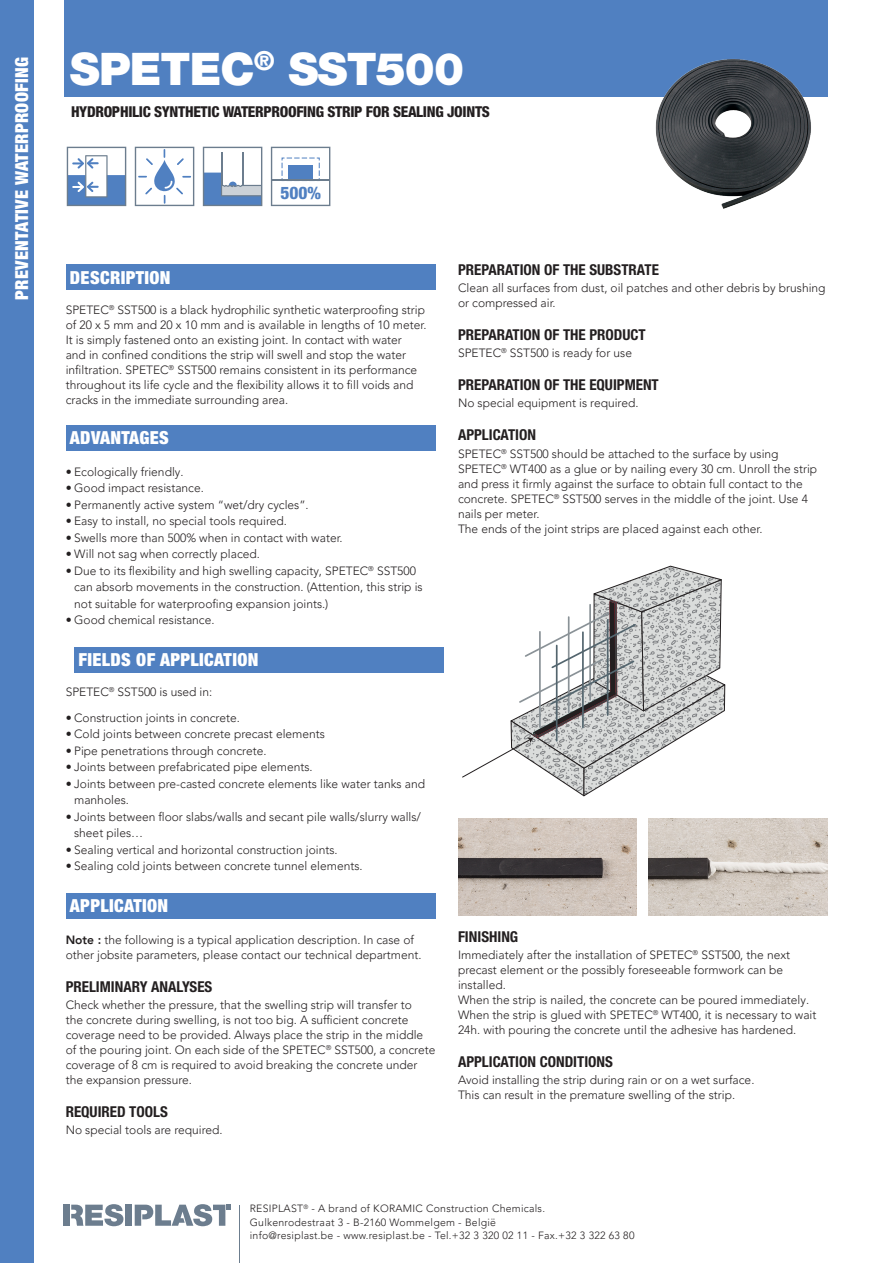
<style>
.page{position:relative;width:893px;height:1263px;background:#fff}
.page>*{position:absolute;margin:0;border:0;box-sizing:border-box;transform-origin:0 0}
.t1{font:900 45px "Helvetica Neue LT Std";letter-spacing:-.02em;color:#fff}
.t2{font:900 condensed 18px "Helvetica Neue LT Std";letter-spacing:.02em;color:#fff}
.t3{font:800 condensed 17.4px "Helvetica Neue LT Std";color:#5080c1}
.BODY_TEXT{font:700 condensed 15px "Helvetica Neue LT Std";color:#231f20}
.t4{font:800 condensed 15px "Helvetica Neue LT Std";letter-spacing:-.02em;color:#231f20}
.TItle_niv_2{font:700 condensed 15px "Helvetica Neue LT Std";color:#231f20}
.BODY_TEXT-2{font:300 12px/15px "Avenir LT Pro";color:#231f20}
.t5{font:300 10.5px/13.5px "Avenir LT Pro";letter-spacing:.025em;color:#231f20}
.s1{font-weight:800}
</style>
<div class="page">
<div style="left:0;top:0;width:34px;height:1263px;background:#5080c1"></div>
<hr style="left:240px;top:1205px;width:1px;height:58px;background:#6c7d8e">
<div style="left:125px;top:1205px;width:7px;height:21px;background:#6c7d8e"></div>
<div style="left:64px;top:1205px;width:6px;height:21px;background:#6c7d8e"></div>
<svg style="left:71px;top:1204px;width:52px;height:22px"></svg>
<svg style="left:135px;top:1204px;width:96px;height:22px"></svg>
<div style="left:66px;top:264px;width:370px;height:26px;background:#5080c1"></div>
<div style="left:66px;top:425px;width:370px;height:25px;background:#5080c1"></div>
<div style="left:74px;top:647px;width:370px;height:25px;background:#5080c1"></div>
<div style="left:66px;top:893px;width:370px;height:25px;background:#5080c1"></div>
<svg style="left:462px;top:565px;width:264px;height:232px"></svg>
<img style="left:458px;top:818px;width:179px;height:97px">
<img style="left:649px;top:818px;width:179px;height:97px">
<div style="left:65px;top:0;width:763px;height:97px;background:#5080c1"></div>
<svg style="left:67px;top:147px;width:59px;height:59px"></svg>
<svg style="left:135px;top:147px;width:59px;height:59px"></svg>
<svg style="left:203px;top:147px;width:59px;height:59px"></svg>
<hr style="left:221px;top:152px;width:1px;height:33px;background:#6c7d8e">
<hr style="left:242px;top:152px;width:1px;height:33px;background:#6c7d8e">
<svg style="left:271px;top:147px;width:59px;height:59px"></svg>
<hr style="left:271px;top:180px;width:59px;height:1px;background:#6c7d8e">
<img style="left:655px;top:59px;width:156px;height:150px">
<h2 class="t2" style="left:11px;top:300px;width:244px;rotate:-90deg">PREVENTATIVE WATERPROOFING</h2>
<p class="t1" style="left:70px;top:42px;width:396px">SPETEC<sup>®</sup> SST500</p>
<p class="t4" style="left:71px;top:103px;width:420px">HYDROPHILIC SYNTHETIC WATERPROOFING STRIP FOR SEALING JOINTS</p>
<p class="t3" style="left:280px;top:182px;width:42px">500%</p>
<p class="t2" style="left:70px;top:266px;width:102px">DESCRIPTION</p>
<p class="BODY_TEXT-2" style="left:66px;top:302px;width:362px">SPETEC<sup>®</sup> SST500 is a black hydrophilic synthetic waterproofing strip of 20 x 5 mm and 20 x 10 mm and is available in lengths of 10 meter.<br>It is simply fastened onto an existing joint. In contact with water<br>and in confined conditions the strip will swell and stop the water infiltration. SPETEC<sup>®</sup> SST500 remains consistent in its performance throughout its life cycle and the flexibility allows it to fill voids and cracks in the immediate surrounding area.</p>
<p class="t2" style="left:70px;top:427px;width:100px">ADVANTAGES</p>
<p class="BODY_TEXT-2" style="left:66px;top:464px;width:119px">• Ecologically friendly.</p>
<p class="BODY_TEXT-2" style="left:66px;top:481px;width:140px">• Good impact resistance.</p>
<p class="BODY_TEXT-2" style="left:66px;top:497px;width:245px">• Permanently active system “wet/dry cycles”.</p>
<p class="BODY_TEXT-2" style="left:66px;top:514px;width:223px">• Easy to install, no special tools required.</p>
<p class="BODY_TEXT-2" style="left:66px;top:530px;width:278px">• Swells more than 500% when in contact with water.</p>
<p class="BODY_TEXT-2" style="left:66px;top:547px;width:196px">• Will not sag when correctly placed.</p>
<p class="BODY_TEXT-2" style="left:74px;top:562px;width:350px;line-height:16.5px;text-indent:-9px">• Due to its flexibility and high swelling capacity, SPETEC<sup>®</sup> SST500 can absorb movements in the construction. (Attention, this strip is not suitable for waterproofing expansion joints.)</p>
<p class="BODY_TEXT-2" style="left:66px;top:613px;width:150px">• Good chemical resistance.</p>
<p class="t2" style="left:78px;top:649px;width:181px">FIELDS OF APPLICATION</p>
<p class="BODY_TEXT-2" style="left:66px;top:685px;width:148px">SPETEC<sup>®</sup> SST500 is used in:</p>
<p class="BODY_TEXT-2" style="left:66px;top:710px;width:176px">• Construction joints in concrete.</p>
<p class="BODY_TEXT-2" style="left:66px;top:727px;width:261px">• Cold joints between concrete precast elements</p>
<p class="BODY_TEXT-2" style="left:66px;top:743px;width:202px">• Pipe penetrations through concrete.</p>
<p class="BODY_TEXT-2" style="left:66px;top:760px;width:249px">• Joints between prefabricated pipe elements.</p>
<p class="BODY_TEXT-2" style="left:74px;top:776px;width:352px;line-height:16.5px;text-indent:-9px">• Joints between pre-casted concrete elements like water tanks and manholes.</p>
<p class="BODY_TEXT-2" style="left:74px;top:809px;width:348px;line-height:16.5px;text-indent:-9px">• Joints between floor slabs/walls and secant pile walls/slurry walls/ sheet piles…</p>
<p class="BODY_TEXT-2" style="left:66px;top:842px;width:273px">• Sealing vertical and horizontal construction joints.</p>
<p class="BODY_TEXT-2" style="left:66px;top:859px;width:298px">• Sealing cold joints between concrete tunnel elements.</p>
<p class="t2" style="left:70px;top:895px;width:100px">APPLICATION</p>
<p class="BODY_TEXT-2" style="left:66px;top:932px;width:357px"><span class="s1">Note :</span> the following is a typical application description. In case of other jobsite parameters, please contact our technical department.</p>
<p class="TItle_niv_2" style="left:66px;top:977px;width:148px">PRELIMINARY ANALYSES</p>
<p class="BODY_TEXT-2" style="left:66px;top:997px;width:371px">Check whether the pressure, that the swelling strip will transfer to<br>the concrete during swelling, is not too big. A sufficient concrete coverage need to be provided. Always place the strip in the middle of the pouring joint. On each side of the SPETEC<sup>®</sup> SST500, a concrete coverage of 8 cm is required to avoid breaking the concrete under the expansion pressure.</p>
<p class="BODY_TEXT" style="left:66px;top:1103px;width:104px">REQUIRED TOOLS</p>
<p class="BODY_TEXT-2" style="left:66px;top:1123px;width:158px">No special tools are required.</p>
<p class="BODY_TEXT" style="left:458px;top:261px;width:202px">PREPARATION OF THE SUBSTRATE</p>
<p class="BODY_TEXT-2" style="left:458px;top:281px;width:369px">Clean all surfaces from dust, oil patches and other debris by brushing or compressed air.</p>
<p class="BODY_TEXT" style="left:458px;top:326px;width:189px">PREPARATION OF THE PRODUCT</p>
<p class="BODY_TEXT-2" style="left:458px;top:346px;width:175px">SPETEC<sup>®</sup> SST500 is ready for use</p>
<p class="BODY_TEXT" style="left:458px;top:376px;width:202px">PREPARATION OF THE EQUIPMENT</p>
<p class="BODY_TEXT-2" style="left:458px;top:396px;width:182px">No special equipment is required.</p>
<p class="BODY_TEXT" style="left:458px;top:426px;width:80px">APPLICATION</p>
<p class="BODY_TEXT-2" style="left:458px;top:446px;width:361px">SPETEC<sup>®</sup> SST500 should be attached to the surface by using SPETEC<sup>®</sup> WT400 as a glue or by nailing every 30 cm. Unroll the strip and press it firmly against the surface to obtain full contact to the concrete. SPETEC<sup>®</sup> SST500 serves in the middle of the joint. Use 4 nails per meter.</p>
<p class="BODY_TEXT-2" style="left:458px;top:521px;width:306px">The ends of the joint strips are placed against each other.</p>
<p class="TItle_niv_2" style="left:458px;top:927px;width:62px">FINISHING</p>
<p class="BODY_TEXT-2" style="left:458px;top:947px;width:334px">Immediately after the installation of SPETEC<sup>®</sup> SST500, the next precast element or the possibly foreseeable formwork can be installed.</p>
<p class="BODY_TEXT-2" style="left:458px;top:992px;width:353px">When the strip is nailed, the concrete can be poured immediately.</p>
<p class="BODY_TEXT-2" style="left:458px;top:1007px;width:360px">When the strip is glued with SPETEC<sup>®</sup> WT400, it is necessary to wait<br>24h. with pouring the concrete until the adhesive has hardened.</p>
<p class="BODY_TEXT" style="left:458px;top:1053px;width:156px">APPLICATION CONDITIONS</p>
<p class="BODY_TEXT-2" style="left:458px;top:1073px;width:298px">Avoid installing the strip during rain or on a wet surface.</p>
<p class="BODY_TEXT-2" style="left:458px;top:1088px;width:279px">This can result in the premature swelling of the strip.</p>
<p class="t5" style="left:250px;top:1202px;width:386px">RESIPLAST<sup>®</sup> - A brand of KORAMIC Construction Chemicals.<br>Gulkenrodestraat 3 - B-2160 Wommelgem - België<br>info@resiplast.be - www.resiplast.be - Tel.+32 3 320 02 11 - Fax.+32 3 322 63 80</p>
</div>
